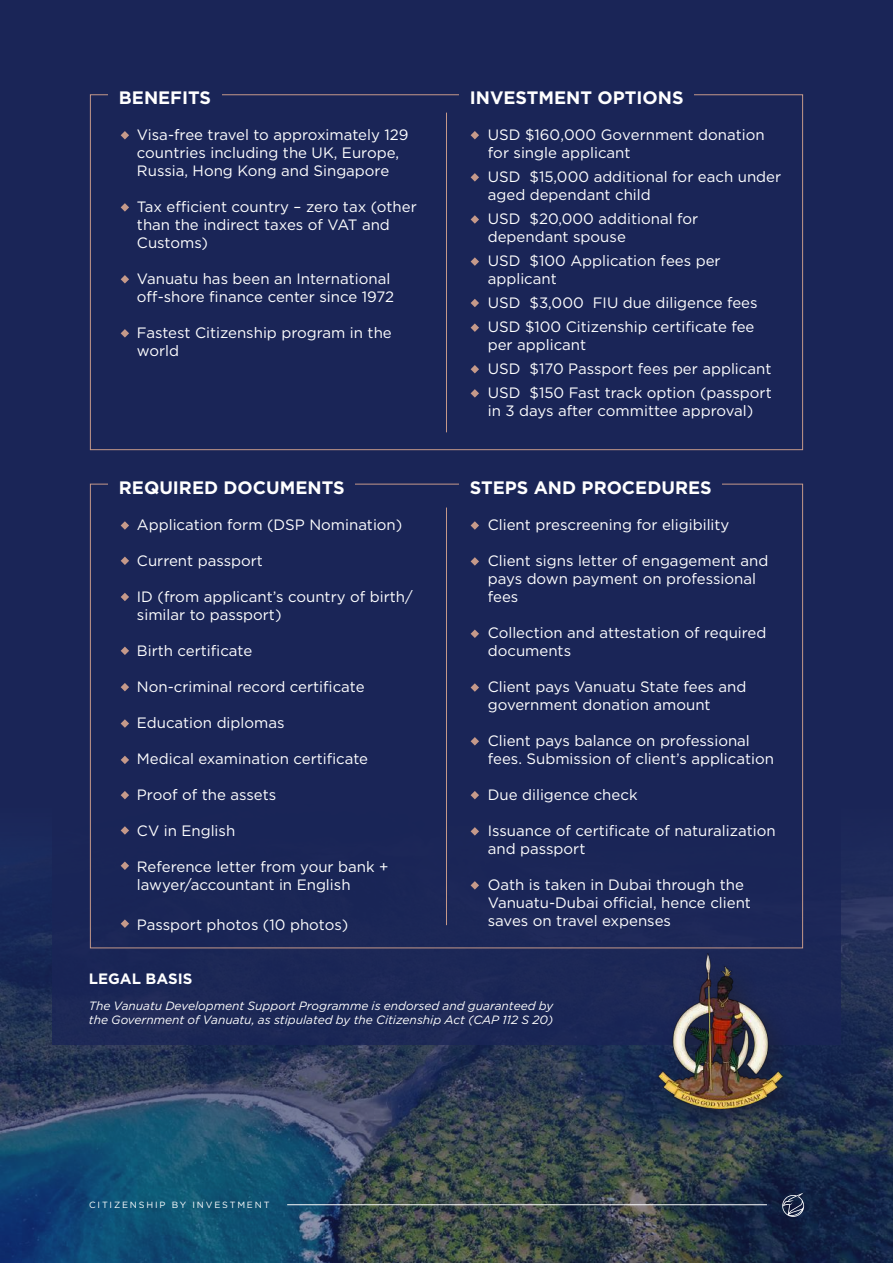
<style>
.page{position:relative;width:893px;height:1263px;background:#1a2557}
.page>*{position:absolute;margin:0;border:0;box-sizing:border-box;transform-origin:0 0}
.t1{font:700 18px "Gotham";color:#fff}
.t2{font:15px/18px "Gotham";color:#fff}
.t3{font:700 15px "Gotham";color:#fff}
.t4{font:italic 12px/14.4px "Gotham";color:#fff}
.t5{font:9px "Gotham";letter-spacing:.2em;color:#fff}
</style>
<div class="page">
<img style="left:0;top:867px;width:893px;height:396px">
<div style="left:52px;top:455px;width:789px;height:589px;background:#1a2557"></div>
<hr style="left:446px;top:113px;width:1px;height:319px;background:#c5998a">
<hr style="left:446px;top:507px;width:1px;height:418px;background:#c5998a">
<svg style="left:121px;top:131px;width:8px;height:9px"></svg>
<svg style="left:121px;top:521px;width:8px;height:9px"></svg>
<svg style="left:471px;top:521px;width:8px;height:9px"></svg>
<svg style="left:471px;top:557px;width:8px;height:9px"></svg>
<svg style="left:471px;top:629px;width:8px;height:9px"></svg>
<svg style="left:471px;top:683px;width:8px;height:9px"></svg>
<svg style="left:471px;top:737px;width:8px;height:8px"></svg>
<svg style="left:471px;top:791px;width:8px;height:8px"></svg>
<svg style="left:471px;top:827px;width:8px;height:9px"></svg>
<svg style="left:471px;top:881px;width:8px;height:9px"></svg>
<svg style="left:121px;top:556px;width:8px;height:9px"></svg>
<svg style="left:121px;top:593px;width:8px;height:8px"></svg>
<svg style="left:121px;top:646px;width:8px;height:9px"></svg>
<svg style="left:121px;top:683px;width:8px;height:8px"></svg>
<svg style="left:121px;top:719px;width:8px;height:9px"></svg>
<svg style="left:121px;top:756px;width:8px;height:8px"></svg>
<svg style="left:121px;top:791px;width:8px;height:8px"></svg>
<svg style="left:121px;top:826px;width:8px;height:9px"></svg>
<svg style="left:121px;top:861px;width:8px;height:9px"></svg>
<svg style="left:121px;top:919px;width:8px;height:9px"></svg>
<svg style="left:121px;top:203px;width:8px;height:9px"></svg>
<svg style="left:121px;top:275px;width:8px;height:9px"></svg>
<svg style="left:121px;top:329px;width:8px;height:9px"></svg>
<svg style="left:471px;top:131px;width:8px;height:8px"></svg>
<svg style="left:471px;top:173px;width:8px;height:9px"></svg>
<svg style="left:471px;top:215px;width:8px;height:9px"></svg>
<svg style="left:471px;top:257px;width:8px;height:9px"></svg>
<svg style="left:471px;top:299px;width:8px;height:8px"></svg>
<svg style="left:471px;top:323px;width:8px;height:9px"></svg>
<svg style="left:471px;top:365px;width:8px;height:8px"></svg>
<svg style="left:471px;top:389px;width:8px;height:9px"></svg>
<div style="left:648px;top:945px;width:160px;height:191px;background:#231f20;opacity:.5"></div>
<img style="left:658px;top:954px;width:124px;height:155px">
<svg style="left:782px;top:1193px;width:22px;height:24px"></svg>
<hr style="left:287px;top:1204px;width:480px;height:1px;background:#fff">
<p class="t1" style="left:119px;top:86px;width:94px">BENEFITS</p>
<p class="t2" style="left:137px;top:126px;width:273px">Visa-free travel to approximately 129 countries including the UK, Europe,<br>Russia, Hong Kong and Singapore</p>
<p class="t2" style="left:137px;top:198px;width:281px">Tax efficient country – zero tax (other than the indirect taxes of VAT and<br>Customs)</p>
<p class="t2" style="left:137px;top:270px;width:259px">Vanuatu has been an International off-shore finance center since 1972</p>
<p class="t2" style="left:137px;top:324px;width:256px">Fastest Citizenship program in the world</p>
<p class="t1" style="left:119px;top:476px;width:227px">REQUIRED DOCUMENTS</p>
<p class="t2" style="left:137px;top:515px;width:267px">Application form (DSP Nomination)</p>
<p class="t2" style="left:137px;top:551px;width:128px">Current passport</p>
<p class="t2" style="left:137px;top:587px;width:277px">ID (from applicant’s country of birth/ similar to passport)</p>
<p class="t2" style="left:137px;top:641px;width:117px">Birth certificate</p>
<p class="t2" style="left:137px;top:677px;width:229px">Non-criminal record certificate</p>
<p class="t2" style="left:137px;top:713px;width:149px">Education diplomas</p>
<p class="t2" style="left:137px;top:749px;width:233px">Medical examination certificate</p>
<p class="t2" style="left:137px;top:785px;width:141px">Proof of the assets</p>
<p class="t2" style="left:137px;top:821px;width:100px">CV in English</p>
<p class="t2" style="left:137px;top:857px;width:253px">Reference letter from your bank + lawyer/accountant in English</p>
<p class="t2" style="left:137px;top:915px;width:213px">Passport photos (10 photos)</p>
<p class="t1" style="left:470px;top:86px;width:215px">INVESTMENT OPTIONS</p>
<p class="t2" style="left:488px;top:126px;width:278px">USD $160,000 Government donation for single applicant</p>
<p class="t2" style="left:488px;top:168px;width:295px">USD $15,000 additional for each under aged dependant child</p>
<p class="t2" style="left:488px;top:210px;width:212px">USD $20,000 additional for dependant spouse</p>
<p class="t2" style="left:488px;top:252px;width:234px">USD $100 Application fees per applicant</p>
<p class="t2" style="left:488px;top:291px;width:271px;line-height:24px">USD $3,000 FIU due diligence fees<br>USD $100 Citizenship certificate fee</p>
<p class="t2" style="left:488px;top:333px;width:285px;line-height:24px">per applicant<br>USD $170 Passport fees per applicant<br>USD $150 Fast track option (passport</p>
<p class="t2" style="left:488px;top:402px;width:267px">in 3 days after committee approval)</p>
<p class="t1" style="left:470px;top:476px;width:243px">STEPS AND PROCEDURES</p>
<p class="t2" style="left:488px;top:515px;width:243px">Client prescreening for eligibility</p>
<p class="t2" style="left:488px;top:551px;width:282px">Client signs letter of engagement and pays down payment on professional fees</p>
<p class="t2" style="left:488px;top:623px;width:280px">Collection and attestation of required documents</p>
<p class="t2" style="left:488px;top:677px;width:260px">Client pays Vanuatu State fees and government donation amount</p>
<p class="t2" style="left:488px;top:731px;width:288px">Client pays balance on professional fees. Submission of client’s application</p>
<p class="t2" style="left:488px;top:785px;width:151px">Due diligence check</p>
<p class="t2" style="left:488px;top:821px;width:289px">Issuance of certificate of naturalization and passport</p>
<p class="t2" style="left:488px;top:875px;width:265px">Oath is taken in Dubai through the<br>Vanuatu-Dubai official, hence client saves on travel expenses</p>
<p class="t3" style="left:89px;top:968px;width:105px">LEGAL BASIS</p>
<p class="t4" style="left:89px;top:998px;width:466px">The Vanuatu Development Support Programme is endorsed and guaranteed by the Government of Vanuatu, as stipulated by the Citizenship Act (CAP 112 S 20)</p>
<p class="t5" style="left:89px;top:1199px;width:182px">CITIZENSHIP BY INVESTMENT</p>
</div>
